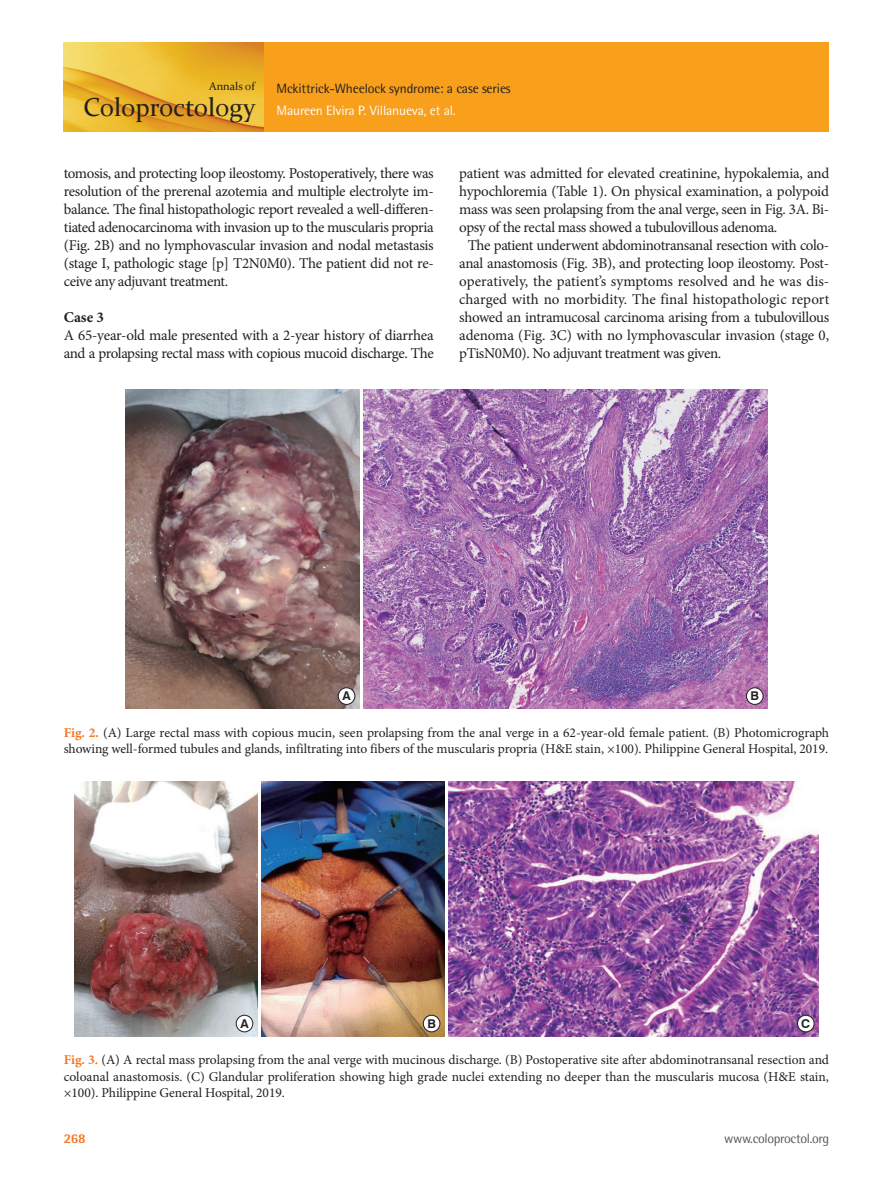
<style>
.page{position:relative;width:893px;height:1191px;background:#fff}
.page>*{position:absolute;margin:0;border:0;box-sizing:border-box;transform-origin:0 0}
.t1{font:25.95px "Constantia";color:#231f20}
.본문{font:15px/18px "Minion Pro";letter-spacing:-.025em;color:#231f20;text-align:justify}
.본문_앞단락0{font:15px/18px "Minion Pro";letter-spacing:-.025em;color:#231f20}
.본문제목_중{font:700 15px "Minion Pro";color:#231f20}
.표그림설명{font:13.5px/16.2px "Minion Pro";letter-spacing:-.005em;color:#231f20;text-align:justify}
.t2{font:13.5px "Rotis Semi Sans Std";letter-spacing:-.01em;color:#231f20}
.t3{font:13.5px "Rotis Semi Sans Std";letter-spacing:-.01em;color:#fff}
.t4{font:13.5px "Rotis Semi Sans Std";letter-spacing:-.025em;color:#57585a}
.t5{font:800 13.5px "Rotis Semi Sans Std";color:#f47721}
.t6{font:700 12.15px "Swiss 721 BT";color:#231f20}
.t7{font:11.25px "Constantia";color:#231f20}
.s1{font-weight:700;color:#f47721}
</style>
<div class="page">
<div style="left:264px;top:43px;width:565px;height:89px;background:#f89f1c"></div>
<img style="left:64px;top:43px;width:200px;height:89px">
<img style="left:125px;top:390px;width:234px;height:319px">
<img style="left:364px;top:390px;width:403px;height:319px">
<div style="left:338px;top:688px;width:17px;height:16px;background:#fff;border-radius:50%"></div>
<div style="left:338px;top:687px;width:17px;height:17px;border:1px solid #231f20;border-radius:50%"></div>
<div style="left:746px;top:688px;width:17px;height:16px;background:#fff;border-radius:50%"></div>
<div style="left:746px;top:687px;width:17px;height:17px;border:1px solid #231f20;border-radius:50%"></div>
<img style="left:74px;top:781px;width:183px;height:255px">
<img style="left:261px;top:781px;width:183px;height:255px">
<img style="left:449px;top:781px;width:370px;height:255px">
<div style="left:236px;top:1015px;width:17px;height:16px;background:#fff;border-radius:50%"></div>
<div style="left:236px;top:1015px;width:17px;height:17px;border:1px solid #231f20;border-radius:50%"></div>
<div style="left:423px;top:1015px;width:17px;height:16px;background:#fff;border-radius:50%"></div>
<div style="left:423px;top:1015px;width:17px;height:17px;border:1px solid #231f20;border-radius:50%"></div>
<div style="left:797px;top:1015px;width:17px;height:16px;background:#fff;border-radius:50%"></div>
<div style="left:797px;top:1015px;width:17px;height:17px;border:1px solid #231f20;border-radius:50%"></div>
<p class="t7" style="left:209px;top:79px;width:47px">Annals of</p>
<p class="t1" style="left:83px;top:90px;width:174px">Coloproctology</p>
<p class="t2" style="left:276px;top:80px;width:236px">Mckittrick-Wheelock syndrome: a case series</p>
<p class="t3" style="left:276px;top:102px;width:181px">Maureen Elvira P. Villanueva, et al.</p>
<p class="본문" style="left:64px;top:164px;width:371px">tomosis, and protecting loop ileostomy. Postoperatively, there was resolution of the prerenal azotemia and multiple electrolyte im&shy;balance. The final histopathologic report revealed a well-differen&shy;tiated adenocarcinoma with invasion up to the muscularis propria (Fig. 2B) and no lymphovascular invasion and nodal metastasis (stage I, pathologic stage [p] T2N0M0). The patient did not re&shy;ceive any adjuvant treatment.</p>
<p class="본문제목_중" style="left:64px;top:307px;width:42px">Case 3</p>
<p class="본문_앞단락0" style="left:64px;top:326px;width:371px">A 65-year-old male presented with a 2-year history of diarrhea and a prolapsing rectal mass with copious mucoid discharge. The</p>
<p class="본문_앞단락0" style="left:459px;top:164px;width:372px;text-align:justify">patient was admitted for elevated creatinine, hypokalemia, and hypochloremia (Table 1). On physical examination, a polypoid mass was seen prolapsing from the anal verge, seen in Fig. 3A. Bi&shy;opsy of the rectal mass showed a tubulovillous adenoma.</p>
<p class="본문" style="left:459px;top:236px;width:372px;text-indent:9px">The patient underwent abdominotransanal resection with colo&shy;anal anastomosis (Fig. 3B), and protecting loop ileostomy. Post&shy;operatively, the patient’s symptoms resolved and he was dis&shy;charged with no morbidity. The final histopathologic report showed an intramucosal carcinoma arising from a tubulovillous adenoma (Fig. 3C) with no lymphovascular invasion (stage 0, pTisN0M0). No adjuvant treatment was given.</p>
<p class="t6" style="left:342px;top:688px;width:10px">A</p>
<p class="t6" style="left:750px;top:688px;width:10px">B</p>
<p class="표그림설명" style="left:64px;top:724px;width:767px"><span class="s1">Fig. 2.</span> (A) Large rectal mass with copious mucin, seen prolapsing from the anal verge in a 62-year-old female patient. (B) Photomicrograph showing well-formed tubules and glands, infiltrating into fibers of the muscularis propria (H&amp;E stain, ×100). Philippine General Hospital, 2019.</p>
<p class="t6" style="left:240px;top:1016px;width:10px">A</p>
<p class="t6" style="left:427px;top:1016px;width:10px">B</p>
<p class="t6" style="left:801px;top:1016px;width:10px">C</p>
<p class="표그림설명" style="left:64px;top:1052px;width:767px"><span class="s1">Fig. 3.</span> (A) A rectal mass prolapsing from the anal verge with mucinous discharge. (B) Postoperative site after abdominotransanal resection and coloanal anastomosis. (C) Glandular proliferation showing high grade nuclei extending no deeper than the muscularis mucosa (H&amp;E stain, ×100). Philippine General Hospital, 2019.</p>
<p class="t5" style="left:64px;top:1129px;width:23px">268</p>
<p class="t4" style="left:724px;top:1130px;width:106px">www.coloproctol.org</p>
</div>
